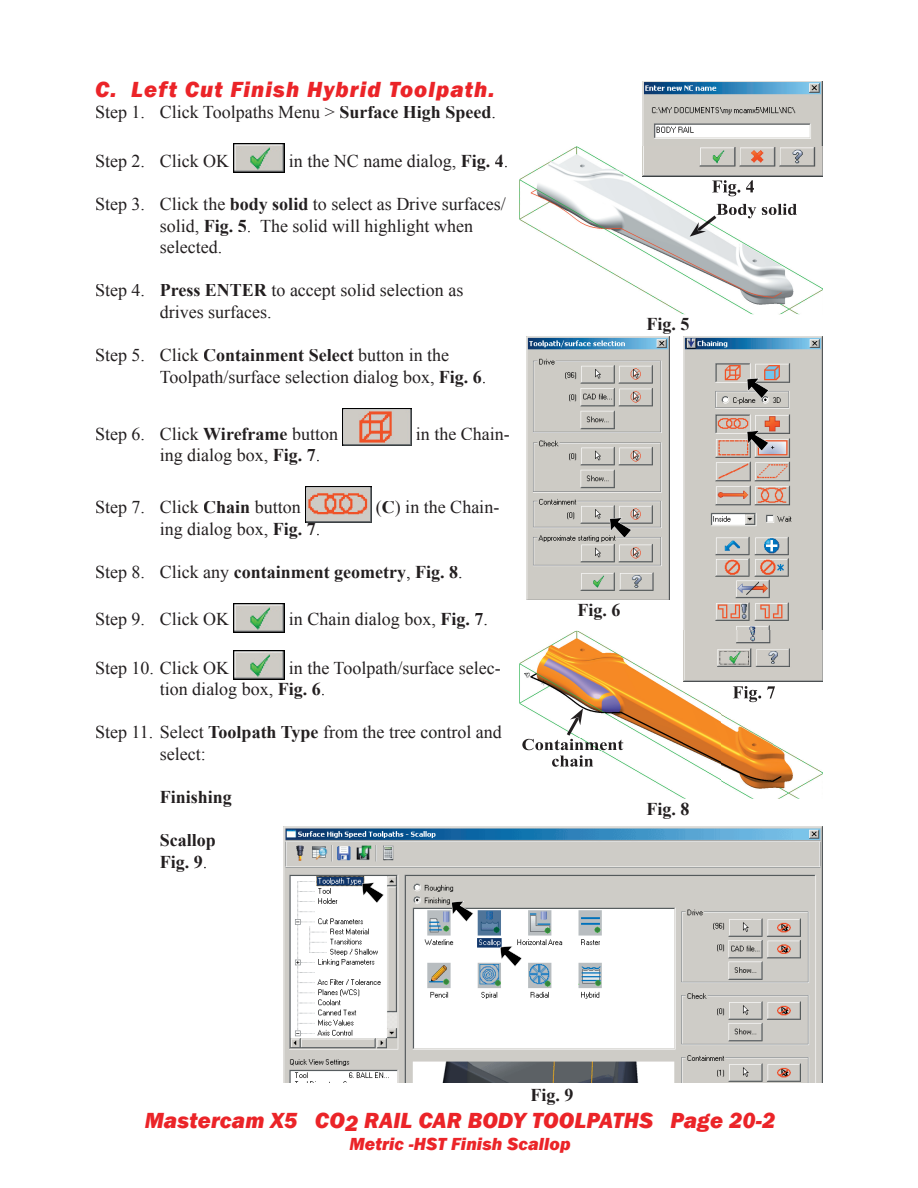
<style>
.page{position:relative;width:918px;height:1188px;background:#fff}
.page>*{position:absolute;margin:0;border:0;box-sizing:border-box;transform-origin:0 0}
.t1{font:italic 800 22.5px "Franklin Gothic";letter-spacing:.005em;color:#eb2428}
.t2{font:italic 800 22.5px "Franklin Gothic";letter-spacing:.05em;color:#eb2428}
.t3{font:18px/21.6px "Times New Roman";color:#231f20}
.t4{font:700 18px/21.6px "Times New Roman";color:#231f20}
.t5{font:italic 800 18px "Franklin Gothic";letter-spacing:.005em;color:#eb2428}
.s1{font-weight:700}
.s2{font-weight:400}
</style>
<div class="page">
<img style="left:234px;top:144px;width:50px;height:29px">
<img style="left:343px;top:408px;width:68px;height:38px">
<img style="left:305px;top:486px;width:66px;height:36px">
<img style="left:234px;top:603px;width:50px;height:30px">
<img style="left:234px;top:650px;width:50px;height:30px">
<img style="left:526px;top:337px;width:143px;height:263px">
<svg style="left:610px;top:518px;width:22px;height:20px"></svg>
<img style="left:684px;top:337px;width:139px;height:336px">
<svg style="left:747px;top:378px;width:22px;height:21px"></svg>
<svg style="left:747px;top:430px;width:22px;height:21px"></svg>
<img style="left:283px;top:827px;width:540px;height:256px">
<svg style="left:362px;top:882px;width:22px;height:21px"></svg>
<svg style="left:451px;top:901px;width:23px;height:21px"></svg>
<svg style="left:500px;top:946px;width:22px;height:21px"></svg>
<img style="left:643px;top:81px;width:180px;height:65px">
<img style="left:519px;top:146px;width:304px;height:168px">
<img style="left:712px;top:180px;width:42px;height:16px">
<img style="left:717px;top:204px;width:80px;height:14px">
<img style="left:698px;top:216px;width:18px;height:15px">
<img style="left:690px;top:222px;width:16px;height:15px">
<img style="left:519px;top:631px;width:203px;height:168px">
<img style="left:772px;top:631px;width:51px;height:168px">
<img style="left:722px;top:673px;width:51px;height:126px">
<img style="left:733px;top:686px;width:42px;height:16px">
<img style="left:567px;top:717px;width:12px;height:19px">
<img style="left:570px;top:708px;width:13px;height:17px">
<img style="left:522px;top:739px;width:101px;height:11px">
<img style="left:552px;top:755px;width:41px;height:12px">
<p class="t2" style="left:95px;top:75px;width:401px">C. Left Cut Finish Hybrid Toolpath.</p>
<p class="t3" style="left:95px;top:101px;width:402px">Step 1. Click Toolpaths Menu &gt; <span class="s1">Surface High Speed</span>.</p>
<p class="t3" style="left:95px;top:150px;width:136px">Step 2. Click OK</p>
<p class="t3" style="left:289px;top:150px;width:221px">in the NC name dialog, <span class="s1">Fig. 4</span>.</p>
<p class="t3" style="left:160px;top:193px;width:347px;text-indent:-65px">Step 3. Click the <span class="s1">body solid</span> to select as Drive surfaces/ solid, <span class="s1">Fig. 5</span>. The solid will highlight when selected.</p>
<p class="t3" style="left:160px;top:279px;width:305px;text-indent:-65px">Step 4. <span class="s1">Press ENTER</span> to accept solid selection as drives surfaces.</p>
<p class="t3" style="left:160px;top:344px;width:328px;text-indent:-65px">Step 5. Click <span class="s1">Containment Select</span> button in the<br>Toolpath/surface selection dialog box, <span class="s1">Fig. 6</span>.</p>
<p class="t3" style="left:95px;top:422px;width:245px">Step 6. Click <span class="s1">Wireframe</span> button</p>
<p class="t3" style="left:416px;top:422px;width:95px">in the Chain-</p>
<p class="t3" style="left:160px;top:444px;width:162px">ing dialog box, <span class="s1">Fig. 7</span>.</p>
<p class="t3" style="left:95px;top:496px;width:207px">Step 7. Click <span class="s1">Chain</span> button</p>
<p class="t3" style="left:376px;top:496px;width:125px">(<span class="s1">C</span>) in the Chain-</p>
<p class="t3" style="left:160px;top:518px;width:162px">ing dialog box, <span class="s1">Fig. 7</span>.</p>
<p class="t4" style="left:95px;top:561px;width:369px"><span class="s2">Step 8. Click any</span> containment geometry<span class="s2">,</span> Fig. 8<span class="s2">.</span></p>
<p class="t3" style="left:95px;top:608px;width:136px">Step 9. Click OK</p>
<p class="t3" style="left:289px;top:608px;width:200px">in Chain dialog box, <span class="s1">Fig. 7</span>.</p>
<p class="t3" style="left:95px;top:656px;width:136px">Step 10. Click OK</p>
<p class="t3" style="left:160px;top:656px;width:342px;text-indent:129px">in the Toolpath/surface selec&shy;tion dialog box, <span class="s1">Fig. 6</span>.</p>
<p class="t3" style="left:160px;top:721px;width:344px;text-indent:-65px">Step 11. Select <span class="s1">Toolpath Type</span> from the tree control and select:</p>
<p class="t4" style="left:160px;top:786px;width:74px">Finishing</p>
<p class="t4" style="left:160px;top:829px;width:58px">Scallop<br>Fig. 9<span class="s2">.</span></p>
<p class="t4" style="left:646px;top:313px;width:45px">Fig. 5</p>
<p class="t4" style="left:577px;top:598px;width:45px">Fig. 6</p>
<p class="t4" style="left:646px;top:797px;width:45px">Fig. 8</p>
<p class="t4" style="left:531px;top:1084px;width:45px">Fig. 9</p>
<p class="t1" style="left:145px;top:1106px;width:632px">Mastercam X5 CO2 RAIL CAR BODY TOOLPATHS Page 20-2</p>
<p class="t5" style="left:349px;top:1132px;width:223px">Metric -HST Finish Scallop</p>
</div>
